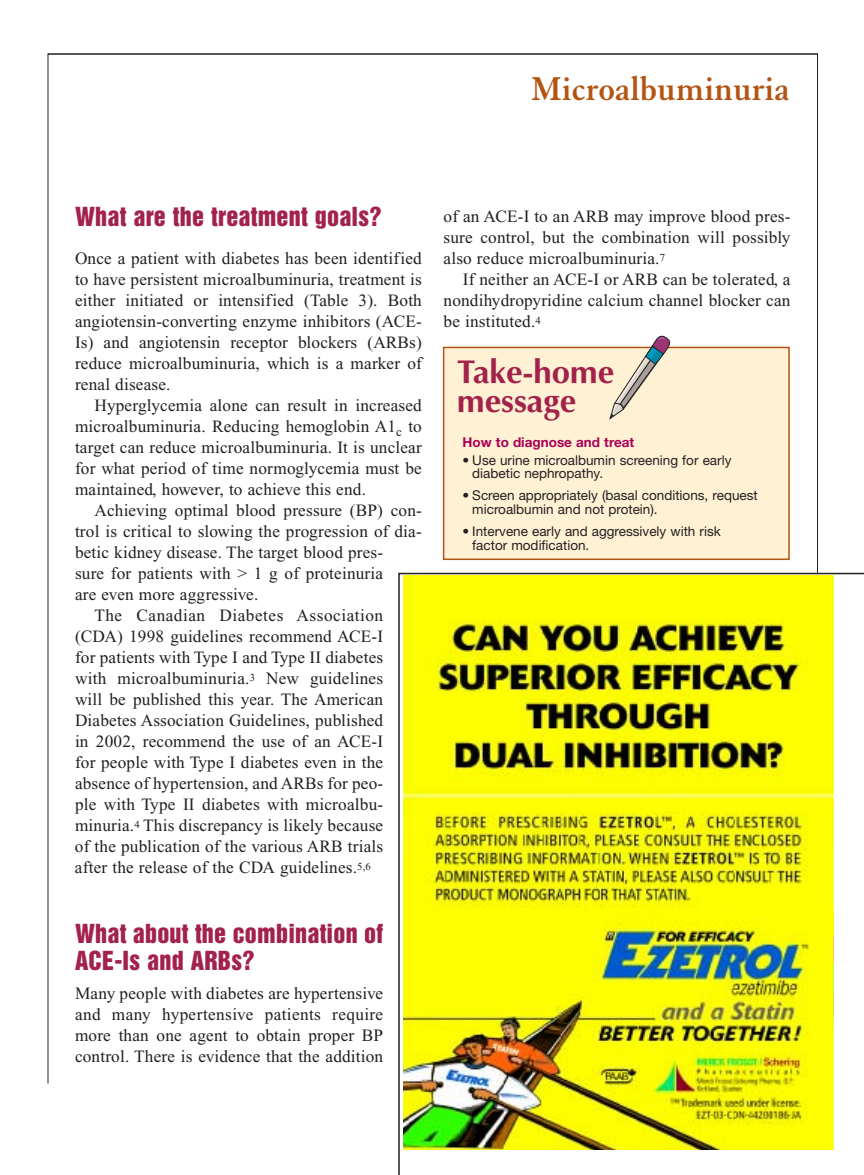
<style>
.page{position:relative;width:864px;height:1175px;background:#fff}
.page>*{position:absolute;margin:0;border:0;box-sizing:border-box;transform-origin:0 0}
.t1{font:700 36px "Granjon";color:#b45413}
.t2{font:700 33px/28.5px "Optima";color:#a2224b}
.t3{font:24px/27px "Helvetica Inserat";letter-spacing:.01em;color:#a2224b}
.t4{font:17.25px/21px "Times New Roman";letter-spacing:.01em;color:#231f20;text-align:justify}
.t5{font:17.25px "Times New Roman";letter-spacing:.03em;color:#231f20}
.t6{font:13.5px/13.5px "Helvetica Neue";color:#231f20}
.t7{font:700 13.5px "Helvetica Neue";color:#a90056}
</style>
<div class="page">
<hr style="left:48px;top:53px;width:770px;height:2px;background:#231f20">
<hr style="left:48px;top:53px;width:1px;height:1030px;background:#231f20">
<hr style="left:817px;top:53px;width:1px;height:522px;background:#231f20">
<svg style="left:398px;top:573px;width:466px;height:601px"></svg>
<img style="left:403px;top:575px;width:431px;height:574px">
<div style="left:444px;top:347px;width:345px;height:212px;background:#fff1d4"></div>
<div style="left:443px;top:347px;width:347px;height:213px;border:2px solid #b45413"></div>
<svg style="left:609px;top:335px;width:64px;height:84px"></svg>
<h1 class="t1" style="left:531px;top:75px;width:260px">Microalbuminuria</h1>
<h3 class="t3" style="left:75px;top:204px;width:308px">What are the treatment goals?</h3>
<p class="t4" style="left:75px;top:249px;width:348px">Once a patient with diabetes has been identified to have persistent microalbuminuria, treatment is either initiated or intensified (Table 3). Both angiotensin-converting enzyme inhibitors (ACE-Is) and angiotensin receptor blockers (ARBs) reduce microalbuminuria, which is a marker of renal disease.</p>
<p class="t4" style="left:75px;top:396px;width:348px;text-indent:19px">Hyperglycemia alone can result in increased microalbuminuria. Reducing hemoglobin A1<sub>c</sub> to target can reduce microalbuminuria. It is unclear for what period of time normoglycemia must be maintained, however, to achieve this end.</p>
<p class="t4" style="left:94px;top:501px;width:329px">Achieving optimal blood pressure (BP) con-</p>
<p class="t4" style="left:75px;top:522px;width:348px">trol is critical to slowing the progression of dia-</p>
<p class="t4" style="left:75px;top:543px;width:310px">betic kidney disease. The target blood pres-</p>
<p class="t4" style="left:75px;top:564px;width:310px">sure for patients with &gt; 1 g of proteinuria</p>
<p class="t4" style="left:75px;top:585px;width:185px">are even more aggressive.</p>
<p class="t5" style="left:94px;top:609px;width:290px">The Canadian Diabetes Association</p>
<p class="t4" style="left:75px;top:627px;width:310px">(CDA) 1998 guidelines recommend ACE-I</p>
<p class="t4" style="left:75px;top:648px;width:310px">for patients with Type I and Type II diabetes</p>
<p class="t4" style="left:75px;top:669px;width:310px">with microalbuminuria.<sup>3</sup> New guidelines</p>
<p class="t4" style="left:75px;top:690px;width:310px">will be published this year. The American</p>
<p class="t4" style="left:75px;top:711px;width:310px">Diabetes Association Guidelines, published</p>
<p class="t4" style="left:75px;top:732px;width:310px">in 2002, recommend the use of an ACE-I</p>
<p class="t4" style="left:75px;top:753px;width:310px">for people with Type I diabetes even in the</p>
<p class="t4" style="left:75px;top:774px;width:310px">absence of hypertension, and ARBs for peo-</p>
<p class="t4" style="left:75px;top:795px;width:310px">ple with Type II diabetes with microalbu-</p>
<p class="t4" style="left:75px;top:816px;width:310px">minuria.<sup>4</sup> This discrepancy is likely because</p>
<p class="t4" style="left:75px;top:837px;width:310px">of the publication of the various ARB trials</p>
<p class="t4" style="left:75px;top:858px;width:297px">after the release of the CDA guidelines.<sup>5,6</sup></p>
<h3 class="t3" style="left:75px;top:921px;width:310px">What about the combination of<br>ACE-Is and ARBs?</h3>
<p class="t4" style="left:75px;top:984px;width:310px">Many people with diabetes are hypertensive and many hypertensive patients require more than one agent to obtain proper BP control. There is evidence that the addition</p>
<p class="t4" style="left:444px;top:207px;width:348px">of an ACE-I to an ARB may improve blood pres&shy;sure control, but the combination will possibly also reduce microalbuminuria.<sup>7</sup></p>
<p class="t4" style="left:444px;top:270px;width:349px;text-indent:19px">If neither an ACE-I or ARB can be tolerated, a nondihydropyridine calcium channel blocker can be instituted.<sup>4</sup></p>
<h2 class="t2" style="left:457px;top:361px;width:159px">Take-home message</h2>
<p class="t7" style="left:463px;top:437px;width:173px">How to diagnose and treat</p>
<p class="t6" style="left:472px;top:454px;width:261px;text-indent:-10px">• Use urine microalbumin screening for early diabetic nephropathy.</p>
<p class="t6" style="left:472px;top:490px;width:287px;text-indent:-10px">• Screen appropriately (basal conditions, request microalbumin and not protein).</p>
<p class="t6" style="left:472px;top:526px;width:250px;text-indent:-10px">• Intervene early and aggressively with risk factor modification.</p>
</div>
